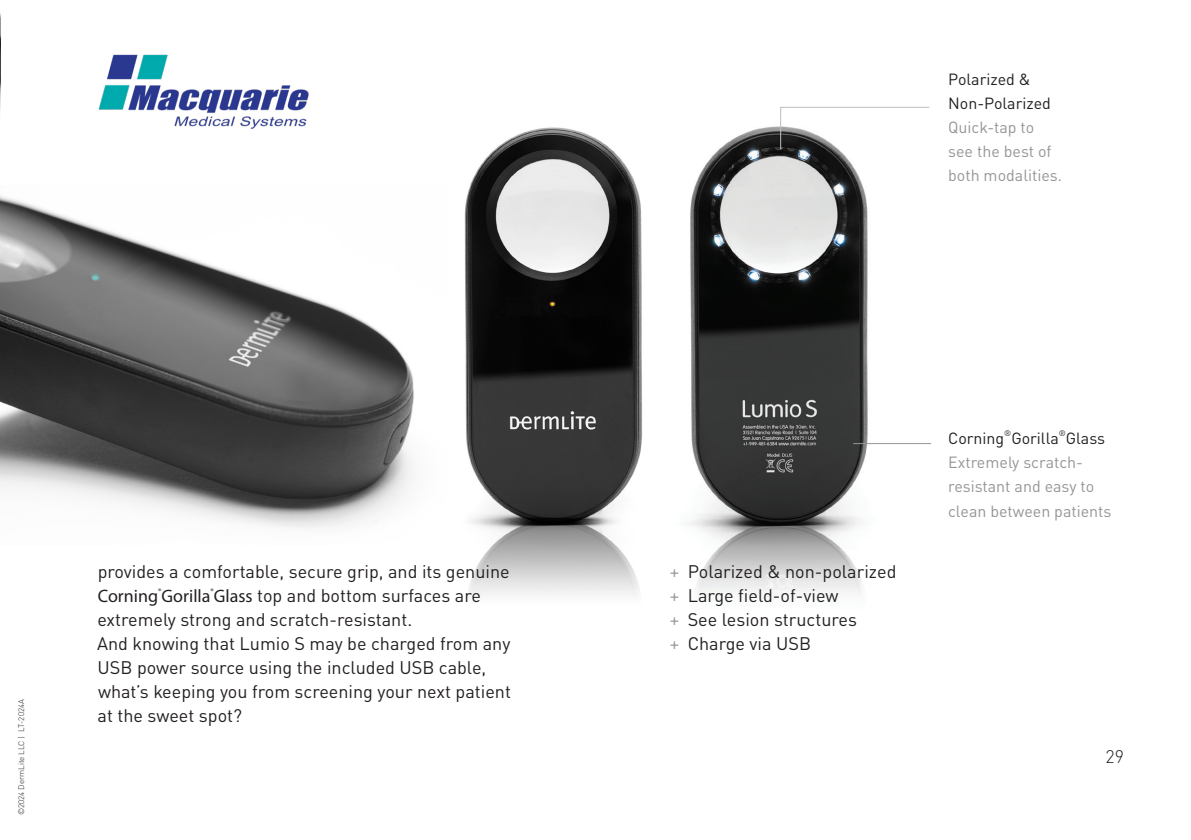
<style>
.page{position:relative;width:1191px;height:840px;background:#fff}
.page>*{position:absolute;margin:0;border:0;box-sizing:border-box;transform-origin:0 0}
.t1{font:18px/24px "DINOT";color:#231f20}
.t2{font:300 18px "DINOT";color:#231f20}
.SimilarProducts{font:16px/24px "DINOT";color:#939598}
.SimilarProducts-2{font:16px/24px "DINOT";color:#231f20}
.t3{font:300 8px "DINOT";color:#231f20}
.t4{font:8px "Myriad Pro";color:#231f20}
.SimilarProducts-3{font:8px "DINOT";color:#231f20}
.s1{font-family:"Myriad Pro"}
.s2{color:#939598}
</style>
<div class="page">
<img style="left:0;top:13px;width:1px;height:97px">
<img style="left:687px;top:126px;width:184px;height:469px">
<img style="left:464px;top:127px;width:178px;height:469px">
<hr style="left:853px;top:443px;width:78px;height:1px;background:#939598">
<svg style="left:779px;top:106px;width:150px;height:44px"></svg>
<img style="left:0;top:195px;width:414px;height:333px">
<img style="left:98px;top:54px;width:211px;height:75px">
<p class="t3" style="left:16px;top:815px;width:118px;rotate:-90deg">©2024 DermLite LLC | LT-2024A</p>
<p class="t1" style="left:98px;top:558px;width:413px">provides a comfortable, secure grip, and its genuine<br><span class="s1">Corning Gorilla Glass</span> top and bottom surfaces are</p>
<p class="t4" style="left:158px;top:586px;width:5px">®</p>
<p class="t4" style="left:210px;top:586px;width:5px">®</p>
<p class="t1" style="left:97px;top:606px;width:316px">extremely strong and scratch-resistant.</p>
<p class="t1" style="left:97px;top:630px;width:415px">And knowing that Lumio S may be charged from any USB power source using the included USB cable, what’s keeping you from screening your next patient at the sweet spot?</p>
<p class="SimilarProducts-2" style="left:948px;top:67px;width:104px">Polarized &amp;<br>Non-Polarized</p>
<p class="SimilarProducts" style="left:948px;top:115px;width:115px">Quick-tap to see the best of both modalities.</p>
<p class="t1" style="left:669px;top:558px;width:228px"><span class="s2">+</span> Polarized &amp; non-polarized</p>
<p class="t1" style="left:669px;top:582px;width:170px"><span class="s2">+</span> Large field-of-view</p>
<p class="t1" style="left:669px;top:606px;width:189px"><span class="s2">+</span> See lesion structures</p>
<p class="t1" style="left:669px;top:630px;width:143px"><span class="s2">+</span> Charge via USB</p>
<p class="SimilarProducts-3" style="left:1004px;top:428px;width:9px">®</p>
<p class="SimilarProducts-3" style="left:1058px;top:428px;width:9px">®</p>
<p class="SimilarProducts" style="left:948px;top:450px;width:165px">Extremely scratch&shy;resistant and easy to clean between patients</p>
<p class="SimilarProducts-2" style="left:948px;top:426px;width:158px">Corning Gorilla Glass</p>
<p class="t2" style="left:1105px;top:745px;width:20px">29</p>
</div>
